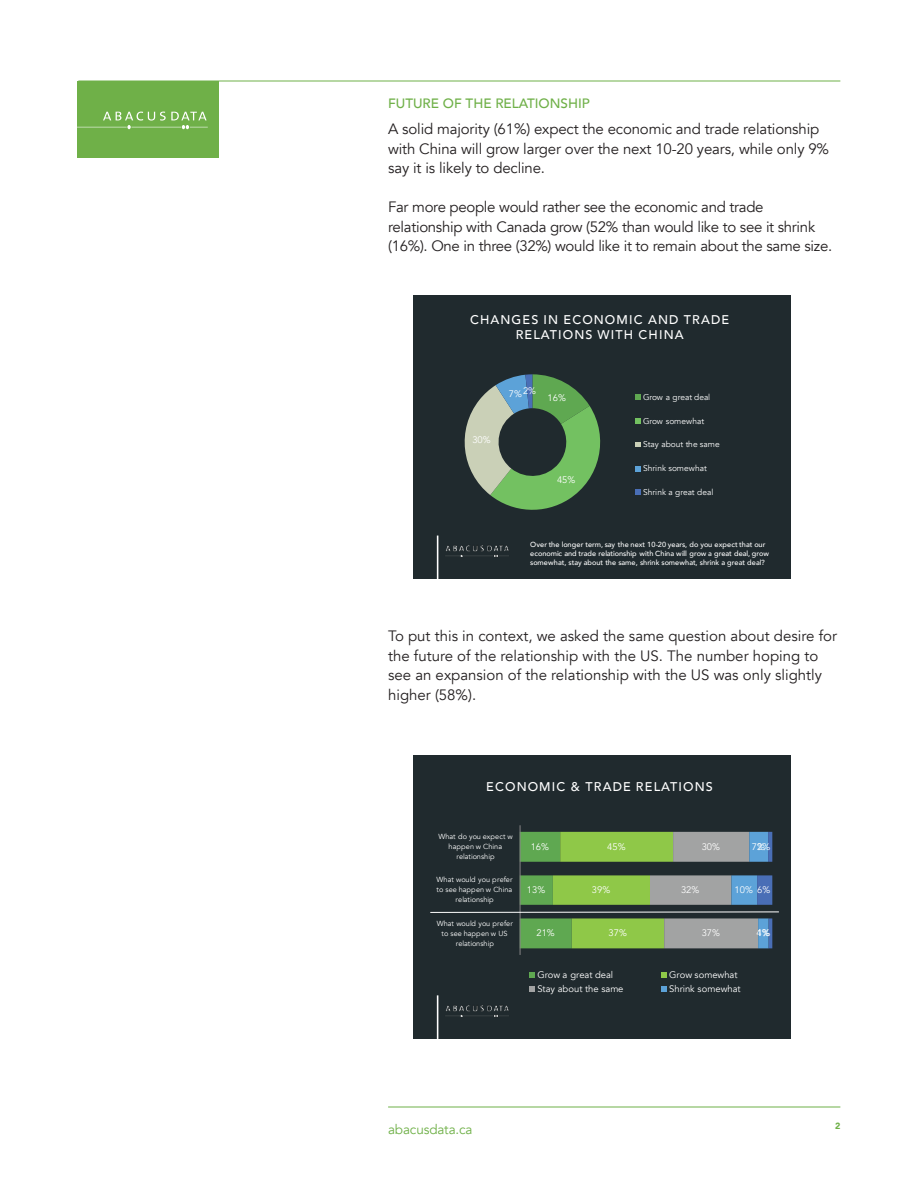
<style>
.page{position:relative;width:918px;height:1188px;background:#fff}
.page>*{position:absolute;margin:0;border:0;box-sizing:border-box;transform-origin:0 0}
.t1{font:15px/19.5px "Avenir";letter-spacing:-.01em;color:#231f20}
.t2{font:500 13.5px "Avenir";color:#6fb048}
.t3{font:13.5px "Avenir";letter-spacing:-.01em;color:#6fb048}
.t4{font:500 12.6px/15.1px "Avenir";letter-spacing:.09em;color:#fff;text-align:center}
.t5{font:9.45px "Avenir";color:#fff}
.t6{font:900 9px "Avenir";color:#6fb048}
.t7{font:8.4px "Avenir";letter-spacing:.005em;color:#fff}
.t8{font:8.4px "Avenir";letter-spacing:-.02em;color:#fff}
.t9{font:500 7.35px/8.9px "Avenir";letter-spacing:-.015em;color:#fff}
.t10{font:7.35px/9.9px "Avenir";letter-spacing:.015em;color:#fff;text-align:center}
</style>
<div class="page">
<hr style="left:78px;top:81px;width:762px;height:1px;background:#6fb048">
<hr style="left:388px;top:1107px;width:452px;height:1px;background:#6fb048">
<div style="left:78px;top:81px;width:141px;height:77px;background:#6fb048"></div>
<svg style="left:77px;top:112px;width:131px;height:17px"></svg>
<div style="left:413px;top:295px;width:378px;height:284px;background:#202a2e"></div>
<img style="left:445px;top:545px;width:64px;height:12px">
<hr style="left:437px;top:536px;width:1px;height:43px;background:#fff">
<svg style="left:464px;top:374px;width:137px;height:136px"></svg>
<svg style="left:636px;top:395px;width:5px;height:5px"></svg>
<svg style="left:636px;top:418px;width:5px;height:5px"></svg>
<svg style="left:636px;top:442px;width:5px;height:5px"></svg>
<svg style="left:636px;top:466px;width:5px;height:5px"></svg>
<svg style="left:636px;top:490px;width:5px;height:5px"></svg>
<div style="left:413px;top:755px;width:378px;height:284px;background:#202a2e"></div>
<img style="left:445px;top:1005px;width:64px;height:12px">
<hr style="left:437px;top:995px;width:1px;height:44px;background:#fff">
<hr style="left:520px;top:825px;width:1px;height:130px;background:#858485">
<svg style="left:529px;top:973px;width:5px;height:5px"></svg>
<svg style="left:661px;top:973px;width:6px;height:5px"></svg>
<svg style="left:529px;top:986px;width:5px;height:5px"></svg>
<svg style="left:661px;top:986px;width:6px;height:5px"></svg>
<svg style="left:430px;top:832px;width:349px;height:116px"></svg>
<p class="t2" style="left:388px;top:92px;width:203px">FUTURE OF THE RELATIONSHIP</p>
<p class="t1" style="left:388px;top:120px;width:443px">A solid majority (61%) expect the economic and trade relationship with China will grow larger over the next 10-20 years, while only 9% say it is likely to decline.</p>
<p class="t1" style="left:388px;top:198px;width:446px">Far more people would rather see the economic and trade relationship with Canada grow (52% than would like to see it shrink (16%). One in three (32%) would like it to remain about the same size.</p>
<p class="t4" style="left:470px;top:311px;width:261px">CHANGES IN ECONOMIC AND TRADE<br>RELATIONS WITH CHINA</p>
<p class="t5" style="left:472px;top:434px;width:20px">30%</p>
<p class="t5" style="left:509px;top:387px;width:29px">7%2%</p>
<p class="t5" style="left:548px;top:392px;width:20px">16%</p>
<p class="t5" style="left:557px;top:474px;width:20px">45%</p>
<p class="t8" style="left:643px;top:392px;width:69px">Grow a great deal</p>
<p class="t7" style="left:643px;top:416px;width:63px">Grow somewhat</p>
<p class="t7" style="left:643px;top:439px;width:78px">Stay about the same</p>
<p class="t7" style="left:643px;top:463px;width:65px">Shrink somewhat</p>
<p class="t7" style="left:643px;top:487px;width:72px">Shrink a great deal</p>
<p class="t9" style="left:530px;top:539px;width:240px">Over the longer term, say the next 10-20 years, do you expect that our economic and trade relationship with China will grow a great deal, grow somewhat, stay about the same, shrink somewhat, shrink a great deal?</p>
<p class="t1" style="left:388px;top:627px;width:450px">To put this in context, we asked the same question about desire for the future of the relationship with the US. The number hoping to see an expansion of the relationship with the US was only slightly higher (58%).</p>
<p class="t4" style="left:486px;top:778px;width:228px">ECONOMIC &amp; TRADE RELATIONS</p>
<p class="t10" style="left:439px;top:832px;width:76px">What do you expect w happen w China relationship</p>
<p class="t10" style="left:437px;top:875px;width:77px">What would you prefer to see happen w China relationship</p>
<p class="t10" style="left:437px;top:918px;width:77px">What would you prefer to see happen w US relationship</p>
<p class="t5" style="left:531px;top:841px;width:20px">16%</p>
<p class="t5" style="left:527px;top:884px;width:20px">13%</p>
<p class="t5" style="left:536px;top:927px;width:20px">21%</p>
<p class="t5" style="left:607px;top:841px;width:20px">45%</p>
<p class="t5" style="left:592px;top:884px;width:20px">39%</p>
<p class="t5" style="left:609px;top:927px;width:20px">37%</p>
<p class="t5" style="left:702px;top:841px;width:20px">30%</p>
<p class="t5" style="left:681px;top:884px;width:20px">32%</p>
<p class="t5" style="left:702px;top:927px;width:20px">37%</p>
<p class="t5" style="left:752px;top:841px;width:15px">7%</p>
<p class="t5" style="left:735px;top:884px;width:20px">10%</p>
<p class="t5" style="left:757px;top:927px;width:7px">4</p>
<p class="t5" style="left:757px;top:841px;width:15px">2%</p>
<p class="t5" style="left:757px;top:884px;width:15px">6%</p>
<p class="t5" style="left:757px;top:927px;width:15px">1%</p>
<p class="t3" style="left:388px;top:1122px;width:86px">abacusdata.ca</p>
<p class="t5" style="left:537px;top:969px;width:77px">Grow a great deal</p>
<p class="t5" style="left:669px;top:969px;width:70px">Grow somewhat</p>
<p class="t5" style="left:537px;top:983px;width:88px">Stay about the same</p>
<p class="t5" style="left:669px;top:983px;width:73px">Shrink somewhat</p>
<p class="t6" style="left:835px;top:1118px;width:7px">2</p>
</div>
